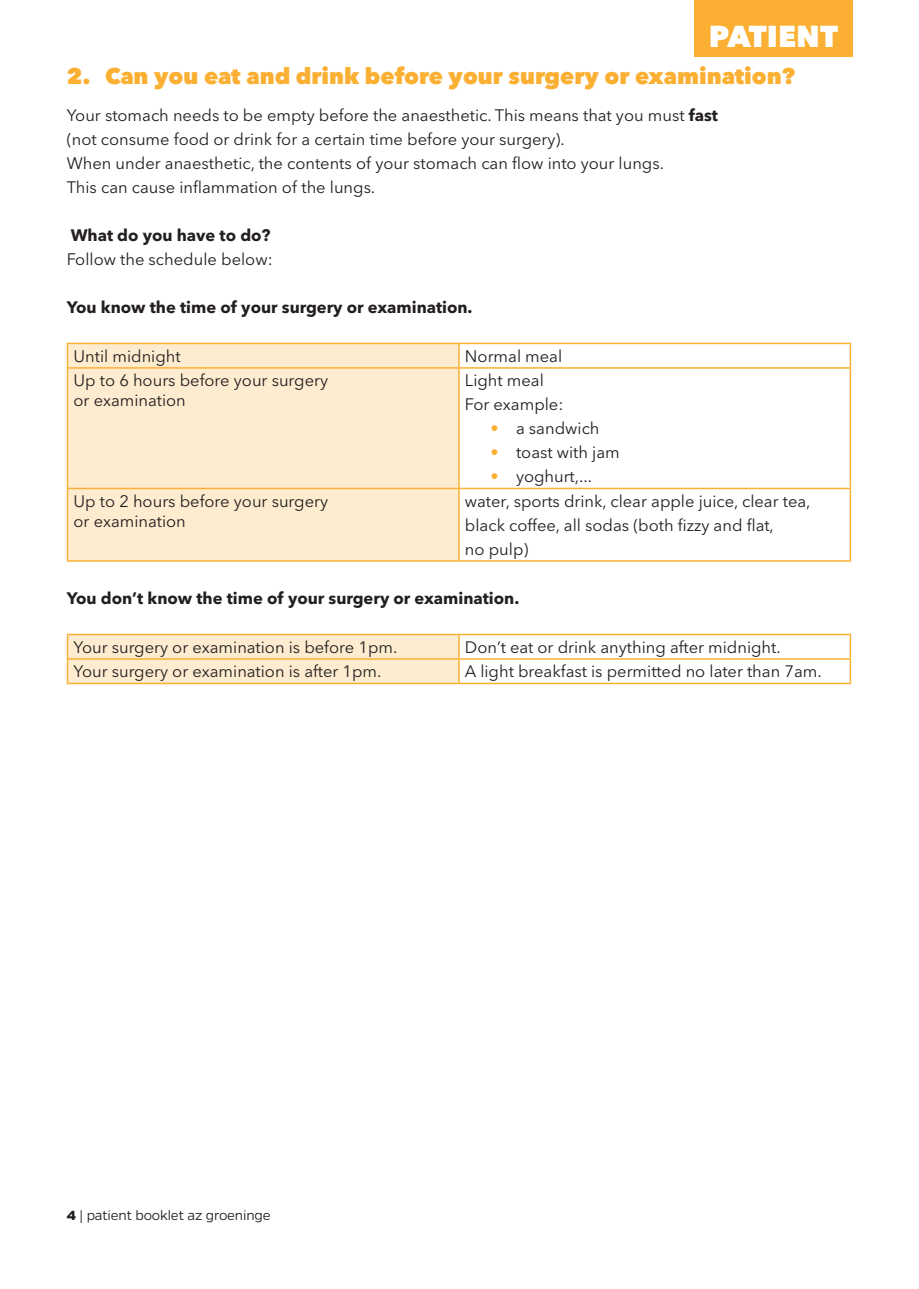
<style>
.page{position:relative;width:919px;height:1289px;background:#fff}
.page>*{position:absolute;margin:0;border:0;box-sizing:border-box;transform-origin:0 0}
.t1{font:800 30px "Avenir Next LT Pro";color:#fff}
.Titel{font:800 22.5px "Avenir Next LT Pro";color:#fbb033}
.Broodtekst_-_normaal{font:16.5px/24px "Avenir Next LT Pro";color:#231f20}
.Broodtekst_-_vet{font:700 16.5px "Avenir Next LT Pro";color:#231f20}
.Broodtekst_-_vet-2{font:16.5px/24px "Avenir Next LT Pro";color:#231f20}
.Broodtekst_-_opsommingstekens_niv_2{font:16.5px "Avenir Next LT Pro";color:#231f20}
.t2{font:300 15px "Gentona";letter-spacing:-.005em;color:#231f20}
.s1{font-weight:700}
.s2{color:#fbb033}
</style>
<div class="page">
<div style="left:693px;top:0;width:159px;height:56px;background:#fbb033"></div>
<div style="left:68px;top:344px;width:390px;height:216px;background:#fdeccf"></div>
<hr style="left:67px;top:343px;width:392px;height:1px;background:#fbb033">
<svg style="left:67px;top:344px;width:1px;height:23px"></svg>
<hr style="left:459px;top:343px;width:392px;height:1px;background:#fbb033">
<svg style="left:458px;top:344px;width:1px;height:23px"></svg>
<hr style="left:849px;top:344px;width:2px;height:23px;background:#fbb033">
<hr style="left:67px;top:367px;width:392px;height:1px;background:#fbb033">
<hr style="left:67px;top:368px;width:1px;height:119px;background:#fbb033">
<hr style="left:459px;top:367px;width:392px;height:1px;background:#fbb033">
<hr style="left:458px;top:368px;width:1px;height:119px;background:#fbb033">
<hr style="left:849px;top:368px;width:2px;height:119px;background:#fbb033">
<hr style="left:67px;top:487px;width:392px;height:2px;background:#fbb033">
<hr style="left:67px;top:489px;width:1px;height:71px;background:#fbb033">
<hr style="left:459px;top:487px;width:392px;height:2px;background:#fbb033">
<hr style="left:458px;top:489px;width:1px;height:71px;background:#fbb033">
<hr style="left:849px;top:489px;width:2px;height:71px;background:#fbb033">
<hr style="left:67px;top:560px;width:392px;height:1px;background:#fbb033">
<hr style="left:459px;top:560px;width:392px;height:1px;background:#fbb033">
<hr style="left:67px;top:633px;width:392px;height:2px;background:#fbb033">
<hr style="left:67px;top:682px;width:392px;height:2px;background:#fbb033">
<hr style="left:459px;top:633px;width:392px;height:2px;background:#fbb033">
<hr style="left:849px;top:635px;width:2px;height:23px;background:#fbb033">
<hr style="left:459px;top:658px;width:392px;height:1px;background:#fbb033">
<svg style="left:67px;top:635px;width:392px;height:48px;background:#fce8c6"></svg>
<hr style="left:849px;top:659px;width:2px;height:23px;background:#fbb033">
<hr style="left:459px;top:682px;width:392px;height:2px;background:#fbb033">
<h1 class="t1" style="left:708px;top:18px;width:131px">PATIENT</h1>
<h1 class="Titel" style="left:67px;top:62px;width:729px">2. Can you eat and drink before your surgery or examination?</h1>
<p class="Broodtekst_-_normaal" style="left:67px;top:103px;width:652px">Your stomach needs to be empty before the anaesthetic. This means that you must <span class="s1">fast </span>(not consume food or drink for a certain time before your surgery).<br>When under anaesthetic, the contents of your stomach can flow into your lungs.<br>This can cause inflammation of the lungs.</p>
<p class="Broodtekst_-_vet-2" style="left:67px;top:223px;width:207px"><span class="s1">What do you have to do?<br></span>Follow the schedule below:</p>
<p class="Broodtekst_-_vet" style="left:67px;top:297px;width:407px">You know the time of your surgery or examination.</p>
<p class="Broodtekst_-_normaal" style="left:74px;top:344px;width:109px">Until midnight</p>
<p class="Broodtekst_-_normaal" style="left:465px;top:344px;width:99px">Normal meal</p>
<p class="Broodtekst_-_normaal" style="left:74px;top:371px;width:256px;line-height:19.8px">Up to 6 hours before your surgery or examination</p>
<p class="Broodtekst_-_normaal" style="left:465px;top:368px;width:80px">Light meal</p>
<p class="Broodtekst_-_normaal" style="left:465px;top:392px;width:100px">For example:</p>
<p class="Broodtekst_-_opsommingstekens_niv_2" style="left:490px;top:419px;width:110px"><span class="s2">•</span> a sandwich</p>
<p class="Broodtekst_-_opsommingstekens_niv_2" style="left:490px;top:443px;width:131px"><span class="s2">•</span> toast with jam</p>
<p class="Broodtekst_-_opsommingstekens_niv_2" style="left:490px;top:467px;width:103px"><span class="s2">•</span> yoghurt,...</p>
<p class="Broodtekst_-_normaal" style="left:74px;top:491px;width:256px;line-height:19.8px">Up to 2 hours before your surgery or examination</p>
<p class="Broodtekst_-_normaal" style="left:465px;top:489px;width:347px">water, sports drink, clear apple juice, clear tea, black coffee, all sodas (both fizzy and flat,<br>no pulp)</p>
<p class="Broodtekst_-_vet" style="left:67px;top:588px;width:454px">You don’t know the time of your surgery or examination.</p>
<p class="Broodtekst_-_normaal" style="left:74px;top:635px;width:325px">Your surgery or examination is before 1pm.</p>
<p class="Broodtekst_-_normaal" style="left:465px;top:635px;width:317px">Don’t eat or drink anything after midnight.</p>
<p class="Broodtekst_-_normaal" style="left:74px;top:659px;width:309px">Your surgery or examination is after 1pm.</p>
<p class="Broodtekst_-_normaal" style="left:465px;top:659px;width:358px">A light breakfast is permitted no later than 7am.</p>
<p class="t2" style="left:67px;top:1206px;width:205px"><span class="s1">4</span> | patient booklet az groeninge</p>
</div>
